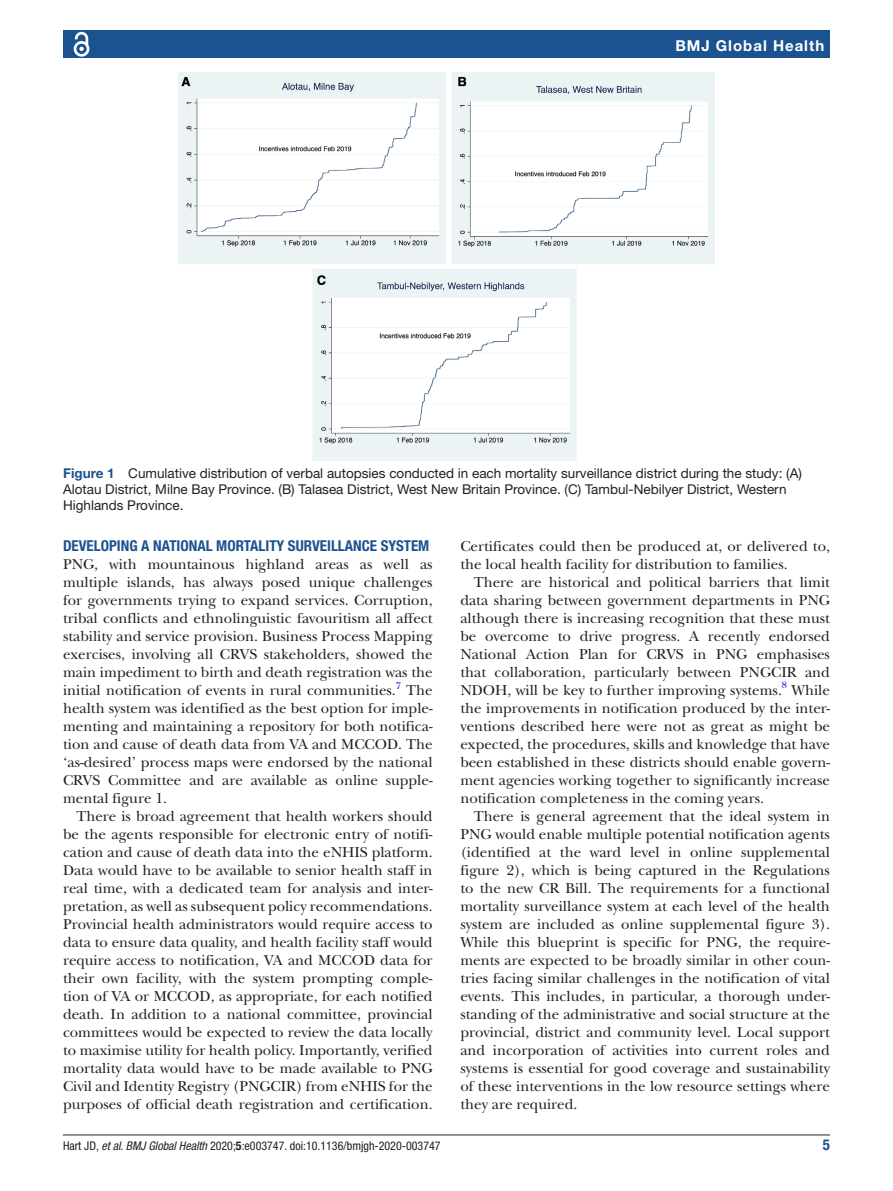
<style>
.page{position:relative;width:893px;height:1191px;background:#fff}
.page>*{position:absolute;margin:0;border:0;box-sizing:border-box;transform-origin:0 0}
.t1{font:15px/18px "New Baskerville";color:#231f20;text-align:justify}
.t2{font:700 condensed 15px "Helvetica Neue LT Std";color:#1b5391}
.t3{font:700 15px "Helvetica Neue LT Std";letter-spacing:.065em;color:#fff}
.t4{font:13.5px/16.2px "Helvetica Neue LT Std";color:#231f20}
.t5{font:condensed 12px "Helvetica Neue LT Std";color:#231f20}
.t6{font:9.9px "New Baskerville";color:#00f}
.s1{font-weight:700;color:#1b5391}
.s2{font-style:italic}
.s3{font-weight:700}
</style>
<div class="page">
<hr style="left:63px;top:1134px;width:767px;height:1px;background:#231f20">
<div style="left:63px;top:31px;width:767px;height:27px;background:#1b5391"></div>
<svg style="left:73px;top:31px;width:17px;height:26px"></svg>
<img style="left:178px;top:73px;width:537px;height:387px">
<p class="t3" style="left:675px;top:36px;width:150px">BMJ Global Health</p>
<p class="t4" style="left:63px;top:465px;width:740px"><span class="s1">Figure 1</span> Cumulative distribution of verbal autopsies conducted in each mortality surveillance district during the study: (A)<br>Alotau District, Milne Bay Province. (B) Talasea District, West New Britain Province. (C) Tambul-Nebilyer District, Western<br>Highlands Province.</p>
<p class="t2" style="left:63px;top:537px;width:368px">DEVELOPING A NATIONAL MORTALITY SURVEILLANCE SYSTEM</p>
<p class="t1" style="left:63px;top:555px;width:371px">PNG, with mountainous highland areas as well as multiple islands, has always posed unique challenges for governments trying to expand services. Corruption, tribal conflicts and ethnolinguistic favouritism all affect stability and service provision. Business Process Mapping exercises, involving all CRVS stakeholders, showed the main impediment to birth and death registration was the initial notification of events in rural communities.</p>
<p class="t6" style="left:396px;top:679px;width:7px">7</p>
<p class="t1" style="left:63px;top:681px;width:371px;text-indent:343px">The health system was identified as the best option for imple&shy;menting and maintaining a repository for both notifica&shy;tion and cause of death data from VA and MCCOD. The ‘as-desired’ process maps were endorsed by the national CRVS Committee and are available as online supple&shy;mental figure 1.</p>
<p class="t1" style="left:63px;top:807px;width:371px;text-indent:14px">There is broad agreement that health workers should be the agents responsible for electronic entry of notifi&shy;cation and cause of death data into the eNHIS platform.<br>Data would have to be available to senior health staff in real time, with a dedicated team for analysis and inter&shy;pretation, as well as subsequent policy recommendations.<br>Provincial health administrators would require access to data to ensure data quality, and health facility staff would require access to notification, VA and MCCOD data for their own facility, with the system prompting comple&shy;tion of VA or MCCOD, as appropriate, for each notified death. In addition to a national committee, provincial committees would be expected to review the data locally to maximise utility for health policy. Importantly, verified mortality data would have to be made available to PNG Civil and Identity Registry (PNGCIR) from eNHIS for the purposes of official death registration and certification.</p>
<p class="t1" style="left:460px;top:537px;width:371px">Certificates could then be produced at, or delivered to, the local health facility for distribution to families.</p>
<p class="t1" style="left:460px;top:573px;width:371px;text-indent:14px">There are historical and political barriers that limit data sharing between government departments in PNG although there is increasing recognition that these must be overcome to drive progress. A recently endorsed National Action Plan for CRVS in PNG emphasises that collaboration, particularly between PNGCIR and NDOH, will be key to further improving systems.</p>
<p class="t6" style="left:782px;top:679px;width:7px">8</p>
<p class="t1" style="left:460px;top:681px;width:371px;text-indent:331px">While the improvements in notification produced by the inter&shy;ventions described here were not as great as might be expected, the procedures, skills and knowledge that have been established in these districts should enable govern&shy;ment agencies working together to significantly increase notification completeness in the coming years.</p>
<p class="t1" style="left:460px;top:807px;width:371px;text-indent:14px">There is general agreement that the ideal system in PNG would enable multiple potential notification agents (identified at the ward level in online supplemental figure 2), which is being captured in the Regulations to the new CR Bill. The requirements for a functional mortality surveillance system at each level of the health system are included as online supplemental figure 3).<br>While this blueprint is specific for PNG, the require&shy;ments are expected to be broadly similar in other coun&shy;tries facing similar challenges in the notification of vital events. This includes, in particular, a thorough under&shy;standing of the administrative and social structure at the provincial, district and community level. Local support and incorporation of activities into current roles and systems is essential for good coverage and sustainability of these interventions in the low resource settings where they are required.</p>
<p class="t5" style="left:63px;top:1138px;width:379px">Hart JD, <span class="s2">et al</span>. <span class="s2">BMJ Global Health</span> 2020;<span class="s3">5</span>:e003747. doi:10.1136/bmjgh-2020-003747</p>
<p class="t2" style="left:823px;top:1135px;width:9px">5</p>
</div>
